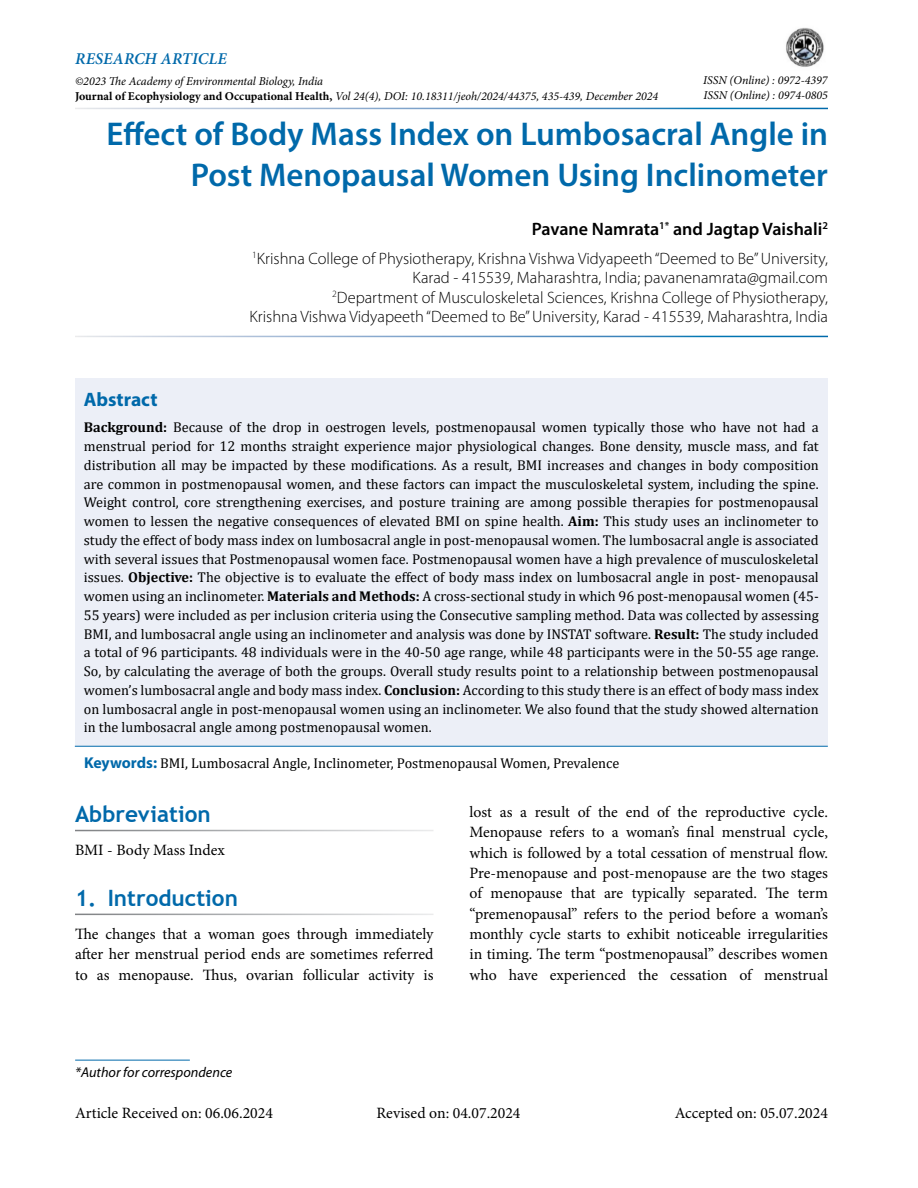
<style>
.page{position:relative;width:918px;height:1188px;background:#fff}
.page>*{position:absolute;margin:0;border:0;box-sizing:border-box;transform-origin:0 0}
.t1{font:600 33px/40.5px "Myriad Pro";color:#0069aa;text-align:right}
.t2{font:700 22.5px "Trebuchet MS";color:#0069aa}
.t3{font:700 19.5px "Myriad Pro";color:#0069aa}
.t4{font:600 18px "Myriad Pro";color:#000}
.t5{font:300 16.5px/19.5px "Myriad Pro";color:#000;text-align:right}
.t6{font:italic 600 16.5px "Minion Pro";letter-spacing:.01em;color:#0069aa}
.t7{font:15.75px/20.2px "Minion Pro";color:#000;text-align:justify}
.t8{font:14.25px/18.8px "Cambria";color:#000;text-align:justify}
.t9{font:italic 14.25px "Myriad Pro";color:#000}
.t10{font:italic 12px/15.1px "Minion Pro";color:#000}
.s1{font-weight:700;font-style:normal}
.s2{font-weight:700}
.s3{font-family:"Myriad Pro";font-weight:700;font-size:15.75px;color:#0069aa}
</style>
<div class="page">
<div style="left:75px;top:378px;width:753px;height:368px;background:#eceff7"></div>
<hr style="left:75px;top:746px;width:753px;height:1px;background:#0069aa">
<img style="left:786px;top:28px;width:38px;height:39px">
<hr style="left:75px;top:1060px;width:115px;height:1px;background:#0069aa">
<p class="t6" style="left:75px;top:47px;width:153px">RESEARCH ARTICLE</p>
<p class="t10" style="left:75px;top:73px;width:250px">©2023 The Academy of Environmental Biology, India</p>
<p class="t10" style="left:75px;top:89px;width:585px"><span class="s1">Journal of Ecophysiology and Occupational Health,</span> Vol 24(4), DOI: 10.18311/jeoh/2024/44375, 435-439, December 2024</p>
<p class="t10" style="left:703px;top:72px;width:126px">ISSN (Online) : 0972-4397<br>ISSN (Online) : 0974-0805</p>
<h1 class="t1" style="left:107px;top:113px;width:723px">Effect of Body Mass Index on Lumbosacral Angle in<br>Post Menopausal Women Using Inclinometer</h1>
<p class="t4" style="left:532px;top:218px;width:298px">Pavane Namrata<sup>1*</sup> and Jagtap Vaishali<sup>2</sup></p>
<p class="t5" style="left:249px;top:248px;width:580px"><sup>1</sup>Krishna College of Physiotherapy, Krishna Vishwa Vidyapeeth “Deemed to Be” University, Karad - 415539, Maharashtra, India; pavanenamrata@gmail.com<br><sup>2</sup>Department of Musculoskeletal Sciences, Krishna College of Physiotherapy,<br>Krishna Vishwa Vidyapeeth “Deemed to Be” University, Karad - 415539, Maharashtra, India</p>
<h3 class="t3" style="left:84px;top:387px;width:75px">Abstract</h3>
<p class="t8" style="left:84px;top:418px;width:737px"><span class="s2">Background:</span> Because of the drop in oestrogen levels, postmenopausal women typically those who have not had a menstrual period for 12 months straight experience major physiological changes. Bone density, muscle mass, and fat distribution all may be impacted by these modifications. As a result, BMI increases and changes in body composition are common in postmenopausal women, and these factors can impact the musculoskeletal system, including the spine.<br>Weight control, core strengthening exercises, and posture training are among possible therapies for postmenopausal women to lessen the negative consequences of elevated BMI on spine health. <span class="s2">Aim:</span> This study uses an inclinometer to study the effect of body mass index on lumbosacral angle in post-menopausal women. The lumbosacral angle is associated with several issues that Postmenopausal women face. Postmenopausal women have a high prevalence of musculoskeletal issues. <span class="s2">Objective:</span> The objective is to evaluate the effect of body mass index on lumbosacral angle in post- menopausal women using an inclinometer. <span class="s2">Materials and Methods:</span> A cross-sectional study in which 96 post-menopausal women (45- 55 years) were included as per inclusion criteria using the Consecutive sampling method. Data was collected by assessing BMI, and lumbosacral angle using an inclinometer and analysis was done by INSTAT software. <span class="s2">Result:</span> The study included a total of 96 participants. 48 individuals were in the 40-50 age range, while 48 participants were in the 50-55 age range.<br>So, by calculating the average of both the groups. Overall study results point to a relationship between postmenopausal women’s lumbosacral angle and body mass index. <span class="s2">Conclusion:</span> According to this study there is an effect of body mass index on lumbosacral angle in post-menopausal women using an inclinometer. We also found that the study showed alternation in the lumbosacral angle among postmenopausal women.</p>
<p class="t8" style="left:84px;top:753px;width:537px"><span class="s3">Keywords:</span> BMI, Lumbosacral Angle, Inclinometer, Postmenopausal Women, Prevalence</p>
<h2 class="t2" style="left:75px;top:800px;width:137px">Abbreviation</h2>
<p class="t7" style="left:75px;top:840px;width:151px">BMI - Body Mass Index</p>
<h2 class="t2" style="left:75px;top:884px;width:164px">1. Introduction</h2>
<p class="t7" style="left:75px;top:923px;width:360px">The changes that a woman goes through immediately after her menstrual period ends are sometimes referred to as menopause. Thus, ovarian follicular activity is</p>
<p class="t7" style="left:470px;top:802px;width:360px">lost as a result of the end of the reproductive cycle.<br>Menopause refers to a woman’s final menstrual cycle, which is followed by a total cessation of menstrual flow.<br>Pre-menopause and post-menopause are the two stages of menopause that are typically separated. The term “premenopausal” refers to the period before a woman’s monthly cycle starts to exhibit noticeable irregularities in timing. The term “postmenopausal” describes women who have experienced the cessation of menstrual</p>
<p class="t9" style="left:75px;top:1063px;width:159px">*Author for correspondence</p>
<p class="t7" style="left:75px;top:1103px;width:199px">Article Received on: 06.06.2024</p>
<p class="t7" style="left:377px;top:1103px;width:146px">Revised on: 04.07.2024</p>
<p class="t7" style="left:675px;top:1103px;width:155px">Accepted on: 05.07.2024</p>
</div>
